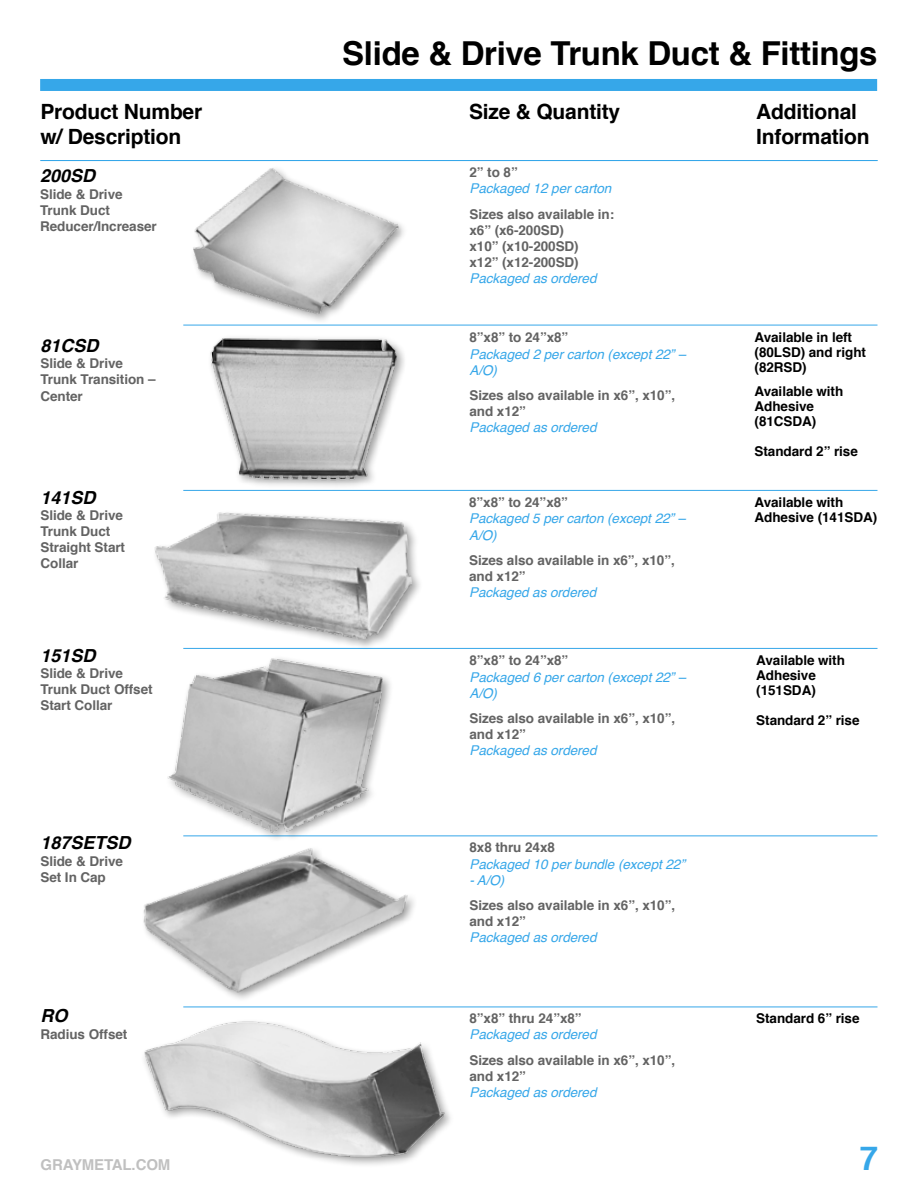
<style>
.page{position:relative;width:918px;height:1188px;background:#fff}
.page>*{position:absolute;margin:0;border:0;box-sizing:border-box;transform-origin:0 0}
.t1{font:700 33px "Helvetica";letter-spacing:-.01em;color:#000}
.t2{font:700 33px "Helvetica";color:#36a7e9}
.Catalog_Section{font:700 21px/25.2px "Helvetica";letter-spacing:-.01em;color:#000}
.Product_Number{font:italic 700 18px "Helvetica";color:#000}
.t3{font:700 15px "Helvetica";letter-spacing:-.01em;color:#c0c0c0}
.Product_Name_and_Inf{font:700 13.5px/16.2px "Helvetica";letter-spacing:-.005em;color:#636363}
.Info__Blue_Italic{font:italic 13.5px/16.2px "Helvetica";letter-spacing:-.005em;color:#36a7e9}
.Additional_Info__Bla{font:700 13.5px/15px "Helvetica";letter-spacing:-.005em;color:#000}
</style>
<div class="page">
<div style="left:40px;top:79px;width:837px;height:12px;background:#36a7e9"></div>
<hr style="left:183px;top:325px;width:694px;height:1px;background:#36a7e9">
<hr style="left:183px;top:490px;width:694px;height:1px;background:#36a7e9">
<hr style="left:183px;top:648px;width:694px;height:1px;background:#36a7e9">
<hr style="left:183px;top:836px;width:694px;height:1px;background:#36a7e9">
<hr style="left:183px;top:1007px;width:694px;height:1px;background:#36a7e9">
<img style="left:179px;top:161px;width:235px;height:165px">
<img style="left:167px;top:660px;width:269px;height:177px">
<img style="left:143px;top:816px;width:286px;height:183px">
<div style="left:152px;top:509px;width:271px;height:142px;background:#fff"></div>
<img style="left:154px;top:512px;width:263px;height:148px">
<img style="left:144px;top:1006px;width:304px;height:159px">
<img style="left:195px;top:325px;width:222px;height:166px">
<hr style="left:40px;top:160px;width:838px;height:1px;background:#36a7e9">
<p class="Catalog_Section" style="left:40px;top:99px;width:163px">Product Number</p>
<p class="Catalog_Section" style="left:40px;top:125px;width:142px">w/ Description</p>
<p class="Product_Number" style="left:40px;top:161px;width:57px">200SD</p>
<p class="Product_Name_and_Inf" style="left:40px;top:186px;width:118px">Slide &amp; Drive<br>Trunk Duct<br>Reducer/Increaser</p>
<p class="Product_Number" style="left:40px;top:331px;width:60px">81CSD</p>
<p class="Product_Name_and_Inf" style="left:40px;top:355px;width:117px">Slide &amp; Drive<br>Trunk Transition –<br>Center</p>
<p class="Product_Number" style="left:40px;top:482px;width:57px">141SD</p>
<p class="Product_Name_and_Inf" style="left:40px;top:507px;width:86px">Slide &amp; Drive<br>Trunk Duct<br>Straight Start<br>Collar</p>
<p class="Product_Number" style="left:40px;top:640px;width:57px">151SD</p>
<p class="Product_Name_and_Inf" style="left:40px;top:665px;width:114px">Slide &amp; Drive<br>Trunk Duct Offset<br>Start Collar</p>
<p class="Product_Number" style="left:40px;top:828px;width:92px">187SETSD</p>
<p class="Product_Name_and_Inf" style="left:40px;top:853px;width:84px">Slide &amp; Drive<br>Set In Cap</p>
<p class="Product_Number" style="left:40px;top:1001px;width:29px">RO</p>
<p class="Product_Name_and_Inf" style="left:40px;top:1026px;width:88px">Radius Offset</p>
<p class="t1" style="left:342px;top:27px;width:537px">Slide &amp; Drive Trunk Duct &amp; Fittings</p>
<p class="Catalog_Section" style="left:469px;top:99px;width:153px">Size &amp; Quantity</p>
<p class="Catalog_Section" style="left:756px;top:99px;width:115px">Additional<br>Information</p>
<p class="Product_Name_and_Inf" style="left:470px;top:165px;width:50px">2” to 8”</p>
<p class="Info__Blue_Italic" style="left:470px;top:181px;width:143px">Packaged 12 per carton</p>
<p class="Product_Name_and_Inf" style="left:470px;top:206px;width:146px">Sizes also available in: x6” (x6-200SD)<br>x10” (x10-200SD)</p>
<p class="Product_Name_and_Inf" style="left:470px;top:255px;width:111px">x12” (x12-200SD)</p>
<p class="Info__Blue_Italic" style="left:470px;top:271px;width:129px">Packaged as ordered</p>
<p class="Product_Name_and_Inf" style="left:470px;top:330px;width:100px">8”x8” to 24”x8”</p>
<p class="Info__Blue_Italic" style="left:470px;top:346px;width:218px">Packaged 2 per carton (except 22” –<br>A/O)</p>
<p class="Product_Name_and_Inf" style="left:470px;top:387px;width:207px">Sizes also available in x6”, x10”, and x12”</p>
<p class="Info__Blue_Italic" style="left:470px;top:420px;width:129px">Packaged as ordered</p>
<p class="Product_Name_and_Inf" style="left:469px;top:495px;width:100px">8”x8” to 24”x8”</p>
<p class="Info__Blue_Italic" style="left:469px;top:511px;width:218px">Packaged 5 per carton (except 22” –<br>A/O)</p>
<p class="Product_Name_and_Inf" style="left:469px;top:552px;width:207px">Sizes also available in x6”, x10”, and x12”</p>
<p class="Info__Blue_Italic" style="left:469px;top:585px;width:129px">Packaged as ordered</p>
<p class="Product_Name_and_Inf" style="left:470px;top:653px;width:100px">8”x8” to 24”x8”</p>
<p class="Info__Blue_Italic" style="left:470px;top:669px;width:218px">Packaged 6 per carton (except 22” –<br>A/O)</p>
<p class="Product_Name_and_Inf" style="left:470px;top:710px;width:207px">Sizes also available in x6”, x10”, and x12”</p>
<p class="Info__Blue_Italic" style="left:470px;top:743px;width:129px">Packaged as ordered</p>
<p class="Product_Name_and_Inf" style="left:470px;top:840px;width:87px">8x8 thru 24x8</p>
<p class="Info__Blue_Italic" style="left:470px;top:856px;width:217px">Packaged 10 per bundle (except 22”</p>
<p class="Info__Blue_Italic" style="left:470px;top:872px;width:36px">- A/O)</p>
<p class="Product_Name_and_Inf" style="left:470px;top:897px;width:207px">Sizes also available in x6”, x10”, and x12”</p>
<p class="Info__Blue_Italic" style="left:470px;top:930px;width:129px">Packaged as ordered</p>
<p class="Product_Name_and_Inf" style="left:470px;top:1011px;width:114px">8”x8” thru 24”x8”</p>
<p class="Info__Blue_Italic" style="left:470px;top:1027px;width:129px">Packaged as ordered</p>
<p class="Product_Name_and_Inf" style="left:470px;top:1052px;width:207px">Sizes also available in x6”, x10”, and x12”</p>
<p class="Info__Blue_Italic" style="left:470px;top:1084px;width:129px">Packaged as ordered</p>
<p class="Additional_Info__Bla" style="left:755px;top:330px;width:113px">Available in left (80LSD) and right (82RSD)</p>
<p class="Additional_Info__Bla" style="left:755px;top:384px;width:90px">Available with<br>Adhesive (81CSDA)</p>
<p class="Additional_Info__Bla" style="left:755px;top:444px;width:105px">Standard 2” rise</p>
<p class="Additional_Info__Bla" style="left:755px;top:495px;width:124px">Available with<br>Adhesive (141SDA)</p>
<p class="Additional_Info__Bla" style="left:756px;top:653px;width:90px">Available with<br>Adhesive (151SDA)</p>
<p class="Additional_Info__Bla" style="left:756px;top:713px;width:105px">Standard 2” rise</p>
<p class="Additional_Info__Bla" style="left:756px;top:1011px;width:105px">Standard 6” rise</p>
<p class="t3" style="left:40px;top:1153px;width:131px">GRAYMETAL.COM</p>
<h1 class="t2" style="left:860px;top:1132px;width:20px">7</h1>
</div>
